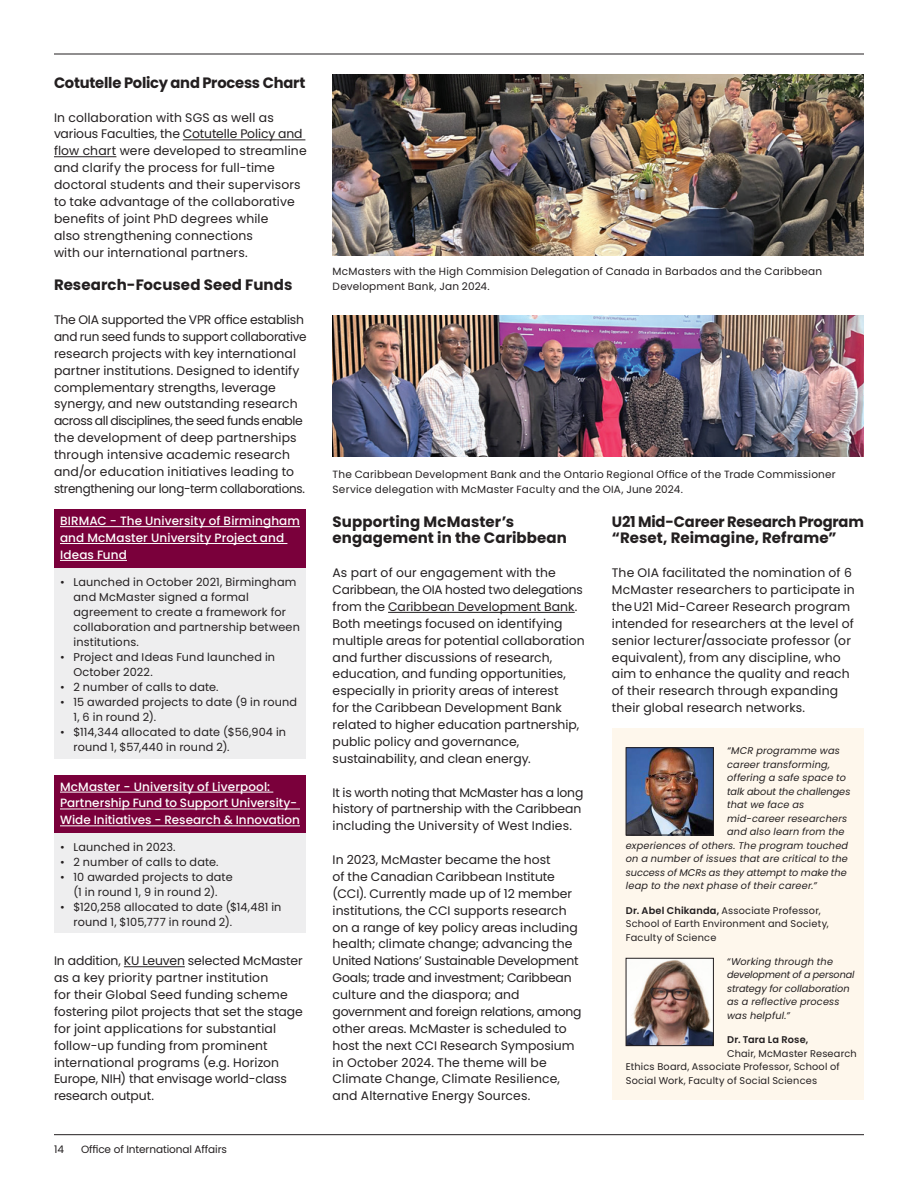
<style>
.page{position:relative;width:918px;height:1188px;background:#fff}
.page>*{position:absolute;margin:0;border:0;box-sizing:border-box;transform-origin:0 0}
.t1{font:700 15px/16.8px "Poppins";color:#231f20}
.P1{font:12.3px/16.8px "Poppins";letter-spacing:.005em;color:#231f20}
.P1-2{font:500 12px/16.8px "Poppins";letter-spacing:.005em;color:#fff}
.t2{font:11.25px/15px "Poppins";letter-spacing:.015em;color:#231f20}
.t3{font:10.5px/15px "Poppins";letter-spacing:.02em;color:#231f20}
.t4{font:10.5px "Poppins";letter-spacing:-.01em;color:#231f20}
.Testimonial_authors{font:italic 9.75px/13.5px "Poppins";letter-spacing:.015em;color:#231f20}
.Testimonial_authors-2{font:9.75px/13.5px "Poppins";letter-spacing:.02em;color:#231f20}
.Testimonial_authors-3{font:600 9.75px "Poppins";letter-spacing:.02em;color:#231f20}
.s1{font-weight:600}
</style>
<div class="page">
<hr style="left:183px;top:140px;width:122px;height:1px;background:#231f20">
<hr style="left:54px;top:156px;width:62px;height:1px;background:#231f20">
<hr style="left:124px;top:966px;width:61px;height:1px;background:#231f20">
<div style="left:54px;top:510px;width:252px;height:58px;background:#7a003b"></div>
<div style="left:54px;top:568px;width:252px;height:190px;background:#eeeeef"></div>
<hr style="left:60px;top:526px;width:240px;height:1px;background:#fff">
<hr style="left:60px;top:543px;width:227px;height:1px;background:#fff">
<hr style="left:60px;top:560px;width:67px;height:1px;background:#fff">
<div style="left:54px;top:775px;width:252px;height:58px;background:#7a003b"></div>
<div style="left:54px;top:833px;width:252px;height:100px;background:#eeeeef"></div>
<hr style="left:60px;top:792px;width:213px;height:1px;background:#fff">
<hr style="left:60px;top:809px;width:240px;height:1px;background:#fff">
<hr style="left:60px;top:826px;width:240px;height:1px;background:#fff">
<hr style="left:388px;top:612px;width:187px;height:1px;background:#231f20">
<div style="left:612px;top:728px;width:252px;height:371px;background:#fef7ec"></div>
<img style="left:628px;top:749px;width:84px;height:84px">
<div style="left:626px;top:747px;width:88px;height:88px;border:1px solid #231f20"></div>
<img style="left:628px;top:960px;width:84px;height:84px">
<div style="left:626px;top:958px;width:88px;height:88px;border:1px solid #231f20"></div>
<img style="left:333px;top:315px;width:531px;height:142px">
<img style="left:333px;top:74px;width:531px;height:181px">
<hr style="left:54px;top:54px;width:810px;height:1px;background:#231f20">
<hr style="left:54px;top:1134px;width:810px;height:1px;background:#231f20">
<h3 class="t1" style="left:54px;top:74px;width:253px">Cotutelle Policy and Process Chart</h3>
<p class="P1" style="left:54px;top:109px;width:254px">In collaboration with SGS as well as various Faculties, the Cotutelle Policy and flow chart were developed to streamline and clarify the process for full-time doctoral students and their supervisors to take advantage of the collaborative benefits of joint PhD degrees while<br>also strengthening connections<br>with our international partners.</p>
<h3 class="t1" style="left:54px;top:277px;width:240px">Research-Focused Seed Funds</h3>
<p class="P1" style="left:54px;top:311px;width:254px">The OIA supported the VPR office establish and run seed funds to support collaborative research projects with key international partner institutions. Designed to identify complementary strengths, leverage synergy, and new outstanding research across all disciplines, the seed funds enable the development of deep partnerships through intensive academic research and/or education initiatives leading to strengthening our long-term collaborations.</p>
<p class="P1-2" style="left:60px;top:513px;width:241px">BIRMAC - The University of Birmingham and McMaster University Project and<br>Ideas Fund</p>
<p class="t2" style="left:74px;top:574px;width:228px;text-indent:-14px">• Launched in October 2021, Birmingham and McMaster signed a formal agreement to create a framework for collaboration and partnership between institutions.</p>
<p class="t2" style="left:74px;top:649px;width:203px;text-indent:-14px">• Project and Ideas Fund launched in<br>October 2022.</p>
<p class="t2" style="left:60px;top:679px;width:160px">• 2 number of calls to date.</p>
<p class="t2" style="left:74px;top:694px;width:225px;text-indent:-14px">• 15 awarded projects to date (9 in round<br>1, 6 in round 2).</p>
<p class="t2" style="left:74px;top:724px;width:214px;text-indent:-14px">• $114,344 allocated to date ($56,904 in round 1, $57,440 in round 2).</p>
<p class="P1-2" style="left:60px;top:778px;width:241px">McMaster - University of Liverpool:<br>Partnership Fund to Support University-<br>Wide Initiatives - Research &amp; Innovation</p>
<p class="t2" style="left:60px;top:840px;width:117px">• Launched in 2023.</p>
<p class="t2" style="left:60px;top:855px;width:160px">• 2 number of calls to date.</p>
<p class="t2" style="left:60px;top:870px;width:174px;text-align:center">• 10 awarded projects to date (1 in round 1, 9 in round 2).</p>
<p class="t2" style="left:74px;top:900px;width:210px;text-indent:-14px">• $120,258 allocated to date ($14,481 in round 1, $105,777 in round 2).</p>
<p class="P1" style="left:54px;top:953px;width:250px">In addition, KU Leuven selected McMaster as a key priority partner institution<br>for their Global Seed funding scheme fostering pilot projects that set the stage for joint applications for substantial follow-up funding from prominent international programs (e.g. Horizon Europe, NIH) that envisage world-class research output.</p>
<p class="t3" style="left:54px;top:1142px;width:11px">14</p>
<p class="t4" style="left:81px;top:1143px;width:148px">Office of International Affairs</p>
<p class="t3" style="left:333px;top:264px;width:491px">McMasters with the High Commision Delegation of Canada in Barbados and the Caribbean<br>Development Bank, Jan 2024.</p>
<p class="t3" style="left:333px;top:466px;width:505px">The Caribbean Development Bank and the Ontario Regional Office of the Trade Commissioner<br>Service delegation with McMaster Faculty and the OIA, June 2024.</p>
<h3 class="t1" style="left:333px;top:513px;width:236px">Supporting McMaster’s engagement in the Caribbean</h3>
<p class="P1" style="left:333px;top:564px;width:254px">As part of our engagement with the Caribbean, the OIA hosted two delegations from the Caribbean Development Bank.<br>Both meetings focused on identifying multiple areas for potential collaboration and further discussions of research, education, and funding opportunities, especially in priority areas of interest<br>for the Caribbean Development Bank related to higher education partnership, public policy and governance, sustainability, and clean energy.</p>
<p class="P1" style="left:333px;top:784px;width:252px">It is worth noting that McMaster has a long history of partnership with the Caribbean including the University of West Indies.</p>
<p class="P1" style="left:333px;top:851px;width:250px">In 2023, McMaster became the host<br>of the Canadian Caribbean Institute (CCI). Currently made up of 12 member institutions, the CCI supports research on a range of key policy areas including health; climate change; advancing the United Nations’ Sustainable Development Goals; trade and investment; Caribbean culture and the diaspora; and government and foreign relations, among other areas. McMaster is scheduled to host the next CCI Research Symposium in October 2024. The theme will be Climate Change, Climate Resilience, and Alternative Energy Sources.</p>
<h3 class="t1" style="left:612px;top:513px;width:254px">U21 Mid-Career Research Program “Reset, Reimagine, Reframe”</h3>
<p class="P1" style="left:612px;top:564px;width:245px">The OIA facilitated the nomination of 6<br>McMaster researchers to participate in theU21 Mid-Career Research program intended for researchers at the level of senior lecturer/associate professor (or equivalent), from any discipline, who aim to enhance the quality and reach of their research through expanding their global research networks.</p>
<p class="Testimonial_authors" style="left:727px;top:744px;width:114px">“MCR programme was</p>
<p class="Testimonial_authors" style="left:727px;top:758px;width:104px">career transforming,</p>
<p class="Testimonial_authors" style="left:727px;top:771px;width:120px">offering a safe space to</p>
<p class="Testimonial_authors" style="left:727px;top:785px;width:125px">talk about the challenges</p>
<p class="Testimonial_authors" style="left:727px;top:798px;width:79px">that we face as</p>
<p class="Testimonial_authors" style="left:727px;top:812px;width:122px">mid-career researchers</p>
<p class="Testimonial_authors" style="left:727px;top:825px;width:119px">and also learn from the</p>
<p class="Testimonial_authors" style="left:626px;top:839px;width:224px">experiences of others. The program touched</p>
<p class="Testimonial_authors" style="left:626px;top:852px;width:224px">on a number of issues that are critical to the</p>
<p class="Testimonial_authors" style="left:626px;top:866px;width:222px">success of MCRs as they attempt to make the</p>
<p class="Testimonial_authors" style="left:626px;top:879px;width:193px">leap to the next phase of their career.”</p>
<p class="Testimonial_authors-2" style="left:626px;top:903px;width:205px"><span class="s1">Dr. Abel Chikanda,</span> Associate Professor,<br>School of Earth Environment and Society,<br>Faculty of Science</p>
<p class="Testimonial_authors" style="left:727px;top:955px;width:129px">“Working through the development of a personal strategy for collaboration as a reflective process was helpful.”</p>
<p class="Testimonial_authors-3" style="left:727px;top:1034px;width:83px">Dr. Tara La Rose,</p>
<p class="Testimonial_authors-2" style="left:727px;top:1047px;width:131px">Chair, McMaster Research</p>
<p class="Testimonial_authors-2" style="left:626px;top:1060px;width:215px">Ethics Board, Associate Professor, School of</p>
<p class="Testimonial_authors-2" style="left:626px;top:1074px;width:193px">Social Work, Faculty of Social Sciences</p>
</div>
